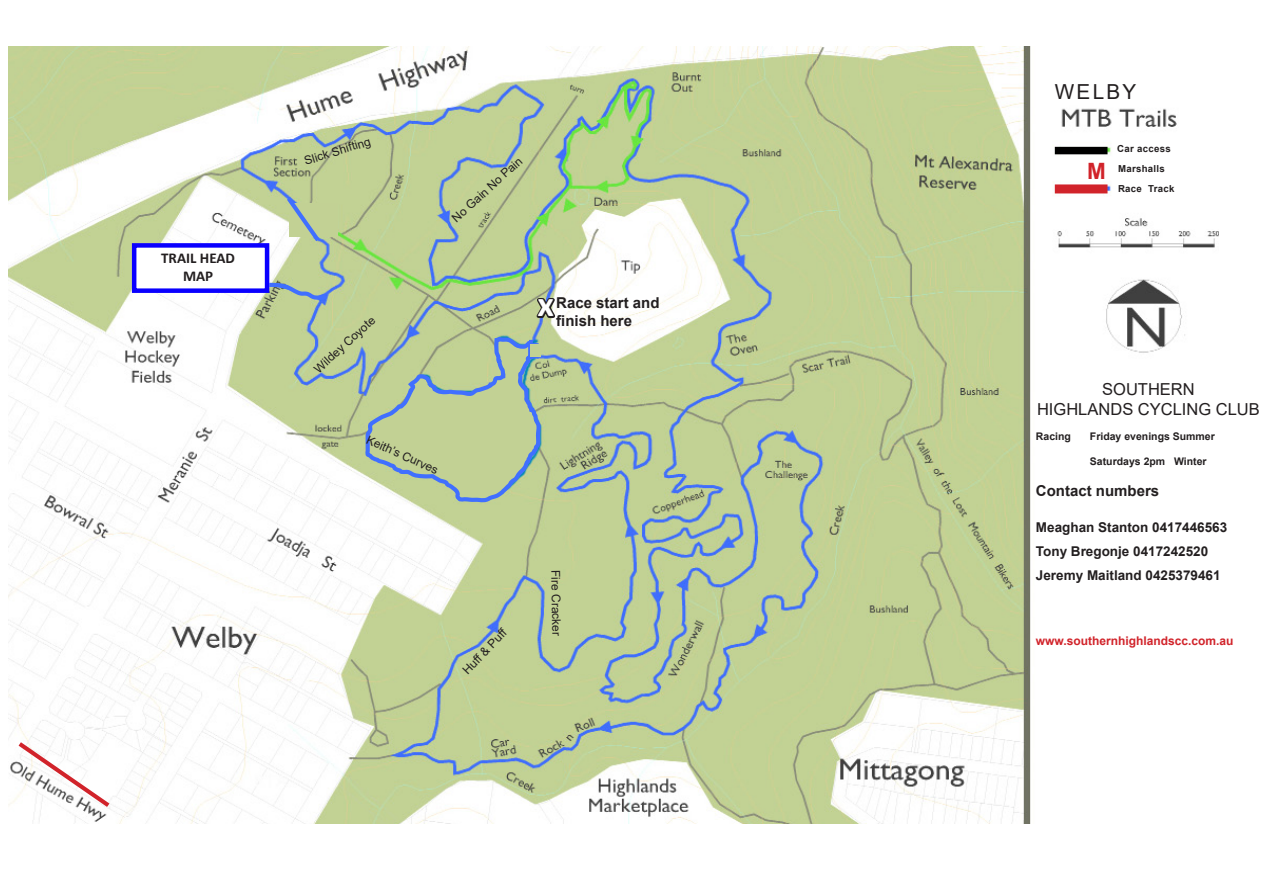
<style>
.page{position:relative;width:1263px;height:893px;background:#fff}
.page>*{position:absolute;margin:0;border:0;box-sizing:border-box;transform-origin:0 0}
.t1{font:700 36px "Calibri";color:#fff}
.t2{font:700 22.5px "Arial";color:#d1232a}
.t3{font:20.7px "Arial";letter-spacing:.11em;color:#231f20}
.t4{font:16.5px "Arial";color:#231f20}
.t5{font:700 15px "Arial";color:#231f20}
.t6{font:700 15px "Calibri";color:#231f20}
.t7{font:700 13.5px "Arial";color:#231f20}
.t8{font:12px "Arial";color:#231f20}
.t9{font:700 12px "Arial";color:#d1232a}
.t10{font:700 10.5px "Arial";color:#231f20}
.t11{font:700 9.6px "Arial";letter-spacing:.03em;color:#231f20}
</style>
<div class="page">
<img style="left:8px;top:46px;width:1211px;height:777px">
<div style="left:1113px;top:140px;width:71px;height:23px;background:#fff"></div>
<div style="left:289px;top:203px;width:48px;height:34px;background:#c2d194"></div>
<svg style="left:283px;top:193px;width:41px;height:53px"></svg>
<svg style="left:363px;top:334px;width:182px;height:333px;fill:#c2d294"></svg>
<div style="left:530px;top:344px;width:11px;height:12px;background:#c2d194"></div>
<svg style="left:14px;top:738px;width:100px;height:73px"></svg>
<div style="left:1055px;top:147px;width:52px;height:7px;background:#000"></div>
<div style="left:1116px;top:171px;width:114px;height:36px;background:#fff"></div>
<div style="left:1055px;top:184px;width:52px;height:9px;background:#d1232a"></div>
<svg style="left:534px;top:295px;width:23px;height:26px"></svg>
<svg style="left:265px;top:281px;width:64px;height:23px"></svg>
<div style="left:132px;top:243px;width:137px;height:50px;background:#fff;border:4px solid #0a00ff"></div>
<p class="t6" style="left:161px;top:247px;width:75px">TRAIL HEAD</p>
<p class="t6" style="left:183px;top:265px;width:32px">MAP</p>
<p class="t8" style="left:302px;top:153px;width:70px;rotate:-17deg">Slick Shifting</p>
<p class="t8" style="left:448px;top:213px;width:92px;rotate:-42deg">No Gain No Pain</p>
<p class="t8" style="left:310px;top:364px;width:79px;rotate:-42deg">Wildey Coyote</p>
<p class="t8" style="left:371px;top:431px;width:79px;rotate:24deg">Keith’s Curves</p>
<p class="t5" style="left:556px;top:292px;width:105px">Race start and</p>
<p class="t5" style="left:556px;top:310px;width:77px">finish here</p>
<p class="t1" style="left:538px;top:279px;width:18px">x</p>
<p class="t8" style="left:459px;top:666px;width:65px;rotate:-46deg">Huff&amp; Puff</p>
<p class="t8" style="left:564px;top:570px;width:68px;rotate:89deg">Fire Cracker</p>
<p class="t3" style="left:1055px;top:77px;width:83px">WELBY</p>
<p class="t11" style="left:1117px;top:142px;width:55px">Car access</p>
<p class="t11" style="left:1118px;top:181px;width:58px">Race Track</p>
<p class="t2" style="left:1087px;top:155px;width:20px">M</p>
<p class="t11" style="left:1118px;top:162px;width:48px">Marshalls</p>
<p class="t4" style="left:1102px;top:378px;width:94px">SOUTHERN</p>
<p class="t4" style="left:1037px;top:397px;width:224px">HIGHLANDS CYCLING CLUB</p>
<p class="t10" style="left:1036px;top:429px;width:37px">Racing</p>
<p class="t10" style="left:1090px;top:429px;width:126px">Friday evenings Summer</p>
<p class="t10" style="left:1090px;top:454px;width:118px">Saturdays 2pm Winter</p>
<p class="t5" style="left:1036px;top:480px;width:125px">Contact numbers</p>
<p class="t7" style="left:1036px;top:518px;width:193px">Meaghan Stanton 0417446563</p>
<p class="t7" style="left:1036px;top:542px;width:174px">Tony Bregonje 0417242520</p>
<p class="t7" style="left:1036px;top:566px;width:186px">Jeremy Maitland 0425379461</p>
<p class="t9" style="left:1036px;top:632px;width:199px">www.southernhighlandscc.com.au</p>
</div>
